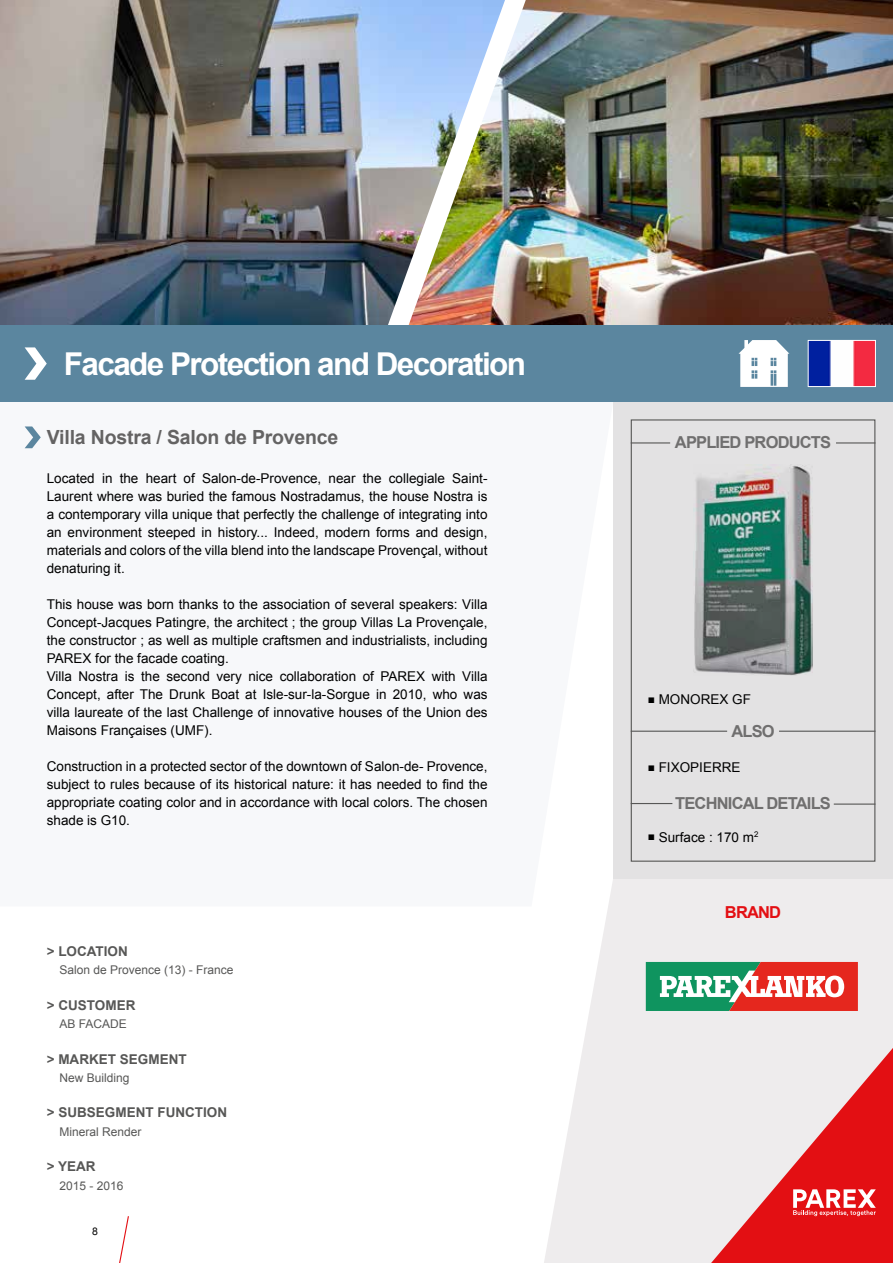
<style>
.page{position:relative;width:893px;height:1263px;background:#fff}
.page>*{position:absolute;margin:0;border:0;box-sizing:border-box;transform-origin:0 0}
.t1{font:700 31.5px "Arial";letter-spacing:-.05em;color:#fff}
.t2{font:700 19.5px "Arial";letter-spacing:-.01em;color:#646363}
.t3{font:700 16.5px "Arial";letter-spacing:-.05em;color:#706f6f}
.t4{font:700 16.5px "Arial";letter-spacing:-.05em;color:#e30f13}
.t5{font:13.5px/18px "Arial";color:#000;text-align:justify}
.t6{font:700 13.5px "Arial";color:#575756}
.t7{font:12px "Arial";color:#575756}
.t8{font:10.5px "Arial";color:#000}
.s1{font-size:12px}
</style>
<div class="page">
<img style="left:551px;top:0;width:342px;height:325px">
<img style="left:0;top:0;width:370px;height:325px">
<img style="left:370px;top:0;width:181px;height:325px">
<svg style="left:544px;top:878px;width:349px;height:385px;background:#f0eeef"></svg>
<div style="left:613px;top:402px;width:280px;height:476px;background:#e3e2e3"></div>
<svg style="left:24px;top:426px;width:589px;height:480px"></svg>
<svg style="left:119px;top:1216px;width:10px;height:47px"></svg>
<div style="left:0;top:325px;width:893px;height:77px;background:#5b869f"></div>
<svg style="left:25px;top:347px;width:22px;height:33px"></svg>
<img style="left:810px;top:342px;width:64px;height:43px">
<div style="left:808px;top:340px;width:68px;height:47px;border:1px solid #fff"></div>
<svg style="left:738px;top:340px;width:51px;height:47px"></svg>
<hr style="left:631px;top:442px;width:39px;height:1px;background:#575756">
<hr style="left:836px;top:442px;width:39px;height:1px;background:#575756">
<div style="left:631px;top:419px;width:244px;height:443px;border:1px solid #575756"></div>
<svg style="left:711px;top:1048px;width:182px;height:215px;background:#e98385"></svg>
<svg style="left:25px;top:426px;width:16px;height:22px"></svg>
<img style="left:694px;top:465px;width:118px;height:210px">
<hr style="left:631px;top:803px;width:41px;height:1px;background:#575756">
<hr style="left:834px;top:803px;width:41px;height:2px;background:#575756">
<hr style="left:779px;top:731px;width:96px;height:1px;background:#575756">
<hr style="left:631px;top:731px;width:96px;height:1px;background:#575756">
<svg style="left:646px;top:962px;width:212px;height:49px"></svg>
<h1 class="t1" style="left:64px;top:343px;width:464px">Facade Protection and Decoration</h1>
<h2 class="t2" style="left:47px;top:425px;width:293px">Villa Nostra / Salon de Provence</h2>
<p class="t5" style="left:47px;top:469px;width:442px">Located in the heart of Salon-de-Provence, near the collegiale Saint-Laurent where was buried the famous Nostradamus, the house Nostra is a contemporary villa unique that perfectly the challenge of integrating into an environment steeped in history... Indeed, modern forms and design, materials and colors of the villa blend into the landscape Provençal, without denaturing it.</p>
<p class="t5" style="left:47px;top:595px;width:442px;text-align:left">This house was born thanks to the association of several speakers: Villa Concept-Jacques Patingre, the architect ; the group Villas La Provençale, the constructor ; as well as multiple craftsmen and industrialists, including PAREX for the facade coating.<br>Villa Nostra is the second very nice collaboration of PAREX with Villa Concept, after The Drunk Boat at Isle-sur-la-Sorgue in 2010, who was villa laureate of the last Challenge of innovative houses of the Union des Maisons Françaises (UMF).</p>
<p class="t5" style="left:47px;top:757px;width:442px">Construction in a protected sector of the downtown of Salon-de- Provence, subject to rules because of its historical nature: it has needed to find the appropriate coating color and in accordance with local colors. The chosen shade is G10.</p>
<p class="t6" style="left:47px;top:942px;width:83px">&gt; LOCATION</p>
<p class="t7" style="left:60px;top:962px;width:176px">Salon de Provence (13) - France</p>
<p class="t6" style="left:47px;top:996px;width:90px">&gt; CUSTOMER</p>
<p class="t7" style="left:60px;top:1016px;width:69px">AB FACADE</p>
<p class="t6" style="left:47px;top:1050px;width:141px">&gt; MARKET SEGMENT</p>
<p class="t7" style="left:60px;top:1070px;width:72px">New Building</p>
<p class="t6" style="left:47px;top:1104px;width:182px">&gt; SUBSEGMENT FUNCTION</p>
<p class="t7" style="left:60px;top:1124px;width:84px">Mineral Render</p>
<p class="t6" style="left:47px;top:1157px;width:50px">&gt; YEAR</p>
<p class="t7" style="left:60px;top:1178px;width:66px">2015 - 2016</p>
<p class="t8" style="left:92px;top:1224px;width:7px">8</p>
<p class="t3" style="left:675px;top:432px;width:158px">APPLIED PRODUCTS</p>
<p class="t5" style="left:648px;top:691px;width:105px"><span class="s1">■</span> MONOREX GF</p>
<p class="t3" style="left:731px;top:720px;width:45px">ALSO</p>
<p class="t5" style="left:648px;top:758px;width:94px"><span class="s1">■</span> FIXOPIERRE</p>
<p class="t3" style="left:675px;top:792px;width:157px">TECHNICAL DETAILS</p>
<p class="t5" style="left:648px;top:828px;width:112px"><span class="s1">■</span> Surface : 170 m<sup>2</sup></p>
<p class="t4" style="left:725px;top:901px;width:58px">BRAND</p>
</div>
